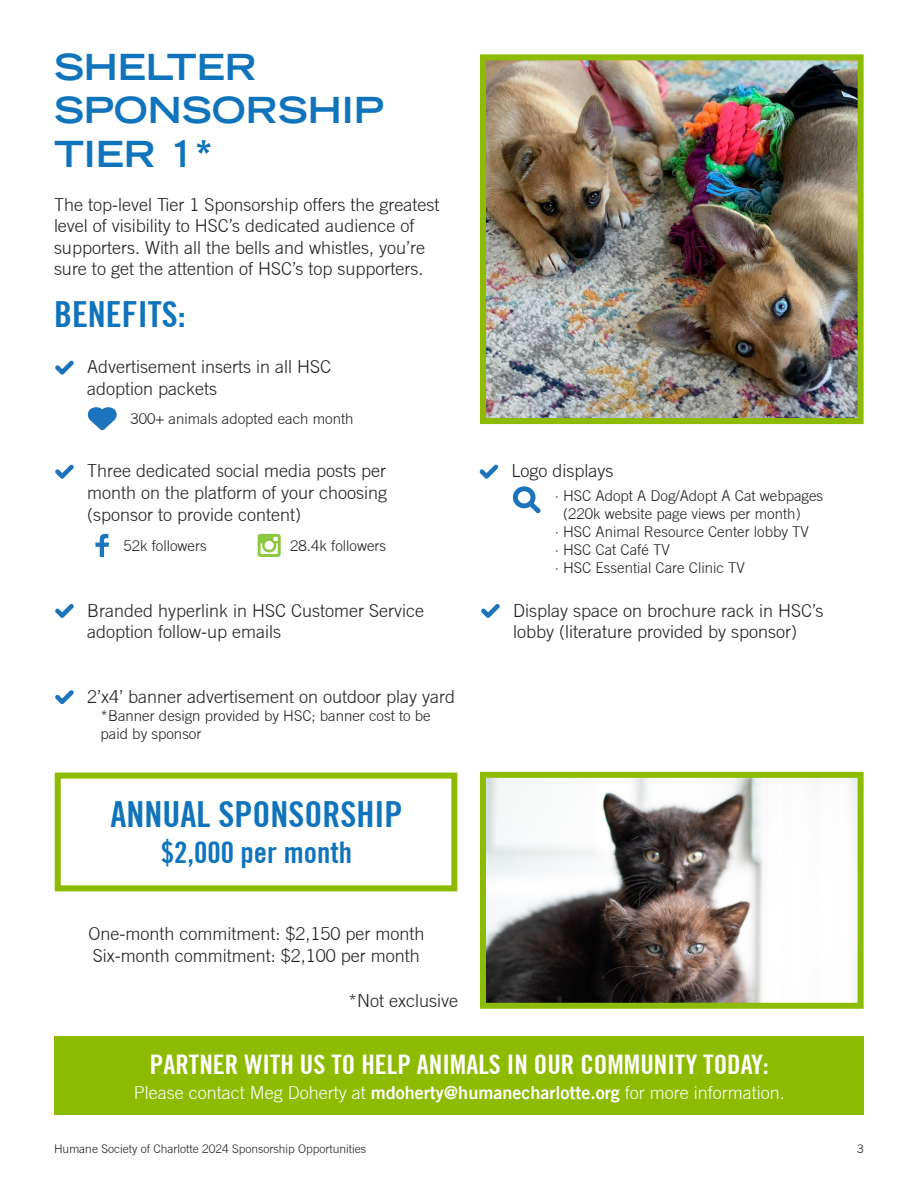
<style>
.page{position:relative;width:918px;height:1188px;background:#fff}
.page>*{position:absolute;margin:0;border:0;box-sizing:border-box;transform-origin:0 0}
.t1{font:700 condensed 36px "Trade Gothic No.20";color:#1074bc}
.t2{font:700 expanded 36px/43.2px "Trade Gothic LH";color:#1074bc}
.t3{font:700 condensed 30px "Trade Gothic No.20";color:#1074bc}
.t4{font:700 condensed 27px "Trade Gothic No.20";color:#fff}
.t5{font:300 18px/21.6px "Trade Gothic";color:#231f20}
.t6{font:300 18px "Trade Gothic";color:#fff}
.t7{font:300 15px/18px "Trade Gothic";color:#231f20}
.t8{font:300 12px "Trade Gothic";color:#231f20}
.s1{font-family:"Trade Gothic LT Bold Two";font-weight:400}
</style>
<div class="page">
<div style="left:55px;top:1036px;width:809px;height:79px;background:#8dbb00"></div>
<img style="left:487px;top:779px;width:370px;height:223px">
<div style="left:480px;top:772px;width:384px;height:237px;border:6px solid #8dbb00"></div>
<img style="left:487px;top:61px;width:370px;height:356px">
<div style="left:480px;top:54px;width:384px;height:370px;border:6px solid #8dbb00"></div>
<div style="left:55px;top:773px;width:402px;height:118px;border:6px solid #8dbb00"></div>
<svg style="left:513px;top:486px;width:28px;height:27px"></svg>
<svg style="left:479px;top:464px;width:19px;height:15px"></svg>
<svg style="left:55px;top:690px;width:19px;height:14px"></svg>
<svg style="left:55px;top:604px;width:19px;height:14px"></svg>
<svg style="left:95px;top:534px;width:14px;height:23px"></svg>
<svg style="left:258px;top:534px;width:23px;height:23px"></svg>
<svg style="left:55px;top:464px;width:19px;height:15px"></svg>
<svg style="left:87px;top:407px;width:30px;height:23px"></svg>
<svg style="left:55px;top:360px;width:19px;height:15px"></svg>
<svg style="left:481px;top:604px;width:19px;height:14px"></svg>
<p class="t2" style="left:54px;top:45px;width:331px">SHELTER<br>SPONSORSHIP<br>TIER 1*</p>
<p class="t5" style="left:54px;top:193px;width:387px">The top-level Tier 1 Sponsorship offers the greatest level of visibility to HSC’s dedicated audience of supporters. With all the bells and whistles, you’re sure to get the attention of HSC’s top supporters.</p>
<p class="t1" style="left:54px;top:292px;width:133px">BENEFITS:</p>
<p class="t5" style="left:87px;top:356px;width:245px">Advertisement inserts in all HSC</p>
<p class="t5" style="left:87px;top:378px;width:132px">adoption packets</p>
<p class="t7" style="left:130px;top:410px;width:225px">300+ animals adopted each month</p>
<p class="t5" style="left:87px;top:460px;width:301px">Three dedicated social media posts per</p>
<p class="t5" style="left:87px;top:482px;width:302px">month on the platform of your choosing</p>
<p class="t5" style="left:87px;top:503px;width:216px">(sponsor to provide content)</p>
<p class="t7" style="left:123px;top:536px;width:85px">52k followers</p>
<p class="t7" style="left:290px;top:536px;width:97px">28.4k followers</p>
<p class="t5" style="left:87px;top:599px;width:339px">Branded hyperlink in HSC Customer Service adoption follow-up emails</p>
<p class="t5" style="left:87px;top:685px;width:370px">2’x4’ banner advertisement on outdoor play yard</p>
<p class="t7" style="left:101px;top:706px;width:332px">*Banner design provided by HSC; banner cost to be paid by sponsor</p>
<p class="t1" style="left:111px;top:792px;width:293px">ANNUAL SPONSORSHIP</p>
<p class="t3" style="left:161px;top:834px;width:193px">$2,000 per month</p>
<p class="t5" style="left:88px;top:923px;width:338px">One-month commitment: $2,150 per month</p>
<p class="t5" style="left:93px;top:944px;width:329px">Six-month commitment: $2,100 per month</p>
<p class="t5" style="left:348px;top:990px;width:111px">*Not exclusive</p>
<p class="t5" style="left:512px;top:460px;width:103px">Logo displays</p>
<p class="t7" style="left:555px;top:487px;width:270px">· HSC Adopt A Dog/Adopt A Cat webpages</p>
<p class="t7" style="left:563px;top:505px;width:239px">(220k website page views per month)</p>
<p class="t7" style="left:555px;top:523px;width:256px">· HSC Animal Resource Center lobby TV</p>
<p class="t7" style="left:555px;top:541px;width:117px">· HSC Cat Café TV</p>
<p class="t7" style="left:555px;top:559px;width:192px">· HSC Essential Care Clinic TV</p>
<p class="t5" style="left:513px;top:599px;width:312px">Display space on brochure rack in HSC’s lobby (literature provided by sponsor)</p>
<p class="t4" style="left:150px;top:1048px;width:620px">PARTNER WITH US TO HELP ANIMALS IN OUR COMMUNITY TODAY:</p>
<p class="t6" style="left:134px;top:1082px;width:652px">Please contact Meg Doherty at <span class="s1">mdoherty@humanecharlotte.org</span> for more information.</p>
<p class="t8" style="left:54px;top:1142px;width:314px">Humane Society of Charlotte 2024 Sponsorship Opportunities</p>
<p class="t8" style="left:857px;top:1142px;width:8px">3</p>
</div>
